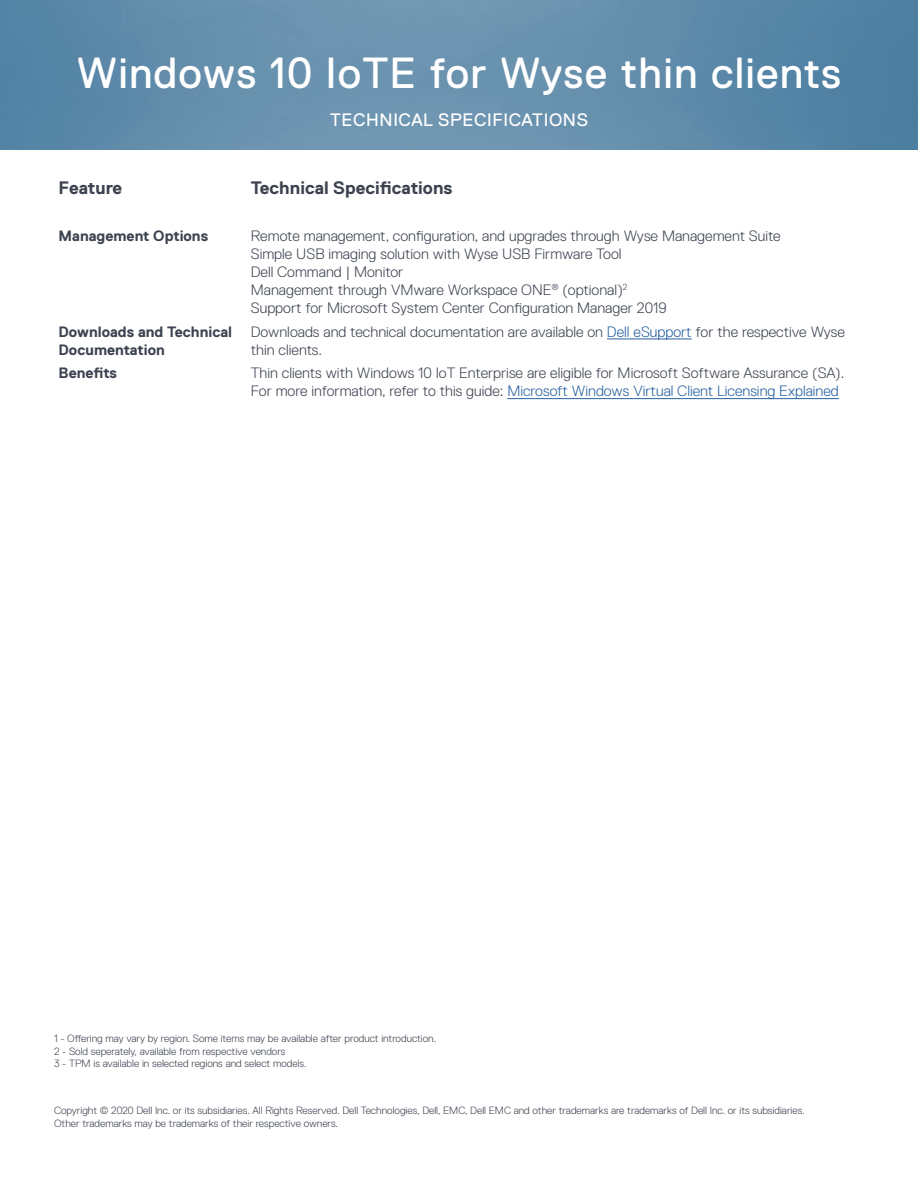
<style>
.page{position:relative;width:918px;height:1188px;background:#fff}
.page>*{position:absolute;margin:0;border:0;box-sizing:border-box;transform-origin:0 0}
.t1{font:43.5px "Dell Replica";letter-spacing:.025em;color:#fff}
.t2{font:700 18px "Dell Replica";color:#3c424f}
.t3{font:18px "Dell Replica";letter-spacing:.035em;color:#fff}
.t4{font:300 15px/18px "Dell Replica";color:#3c424f}
.t5{font:700 15px/18px "Dell Replica";color:#3c424f}
.t6{font:300 10.5px/12.6px "Dell Replica";color:#3c424f}
.s1{color:#255fa0}
</style>
<div class="page">
<img style="left:0;top:0;width:918px;height:150px">
<hr style="left:607px;top:339px;width:85px;height:1px;background:#255fa0">
<hr style="left:507px;top:398px;width:332px;height:1px;background:#255fa0">
<h1 class="t1" style="left:77px;top:49px;width:766px">Windows 10 IoTE for Wyse thin clients</h1>
<p class="t3" style="left:330px;top:109px;width:260px">TECHNICAL SPECIFICATIONS</p>
<p class="t2" style="left:59px;top:177px;width:65px">Feature</p>
<p class="t2" style="left:251px;top:177px;width:203px">Technical Specifications</p>
<p class="t5" style="left:59px;top:227px;width:151px">Management Options</p>
<p class="t4" style="left:251px;top:227px;width:531px">Remote management, configuration, and upgrades through Wyse Management Suite Simple USB imaging solution with Wyse USB Firmware Tool<br>Dell Command | Monitor<br>Management through VMware Workspace ONE<sup>®</sup> (optional)<sup>2<br></sup>Support for Microsoft System Center Configuration Manager 2019</p>
<p class="t5" style="left:59px;top:323px;width:175px">Downloads and Technical<br>Documentation</p>
<p class="t4" style="left:251px;top:323px;width:596px">Downloads and technical documentation are available on <span class="s1">Dell eSupport</span> for the respective Wyse thin clients.</p>
<p class="t5" style="left:59px;top:364px;width:60px">Benefits</p>
<p class="t4" style="left:251px;top:364px;width:595px">Thin clients with Windows 10 IoT Enterprise are eligible for Microsoft Software Assurance (SA).<br>For more information, refer to this guide: <span class="s1">Microsoft Windows Virtual Client Licensing Explained</span></p>
<p class="t6" style="left:54px;top:1032px;width:384px">1 - Offering may vary by region. Some items may be available after product introduction.<br>2 - Sold seperately, available from respective vendors<br>3 - TPM is available in selected regions and select models.</p>
<p class="t6" style="left:54px;top:1104px;width:752px">Copyright © 2020 Dell Inc. or its subsidiaries. All Rights Reserved. Dell Technologies, Dell, EMC, Dell EMC and other trademarks are trademarks of Dell Inc. or its subsidiaries.<br>Other trademarks may be trademarks of their respective owners.</p>
</div>
